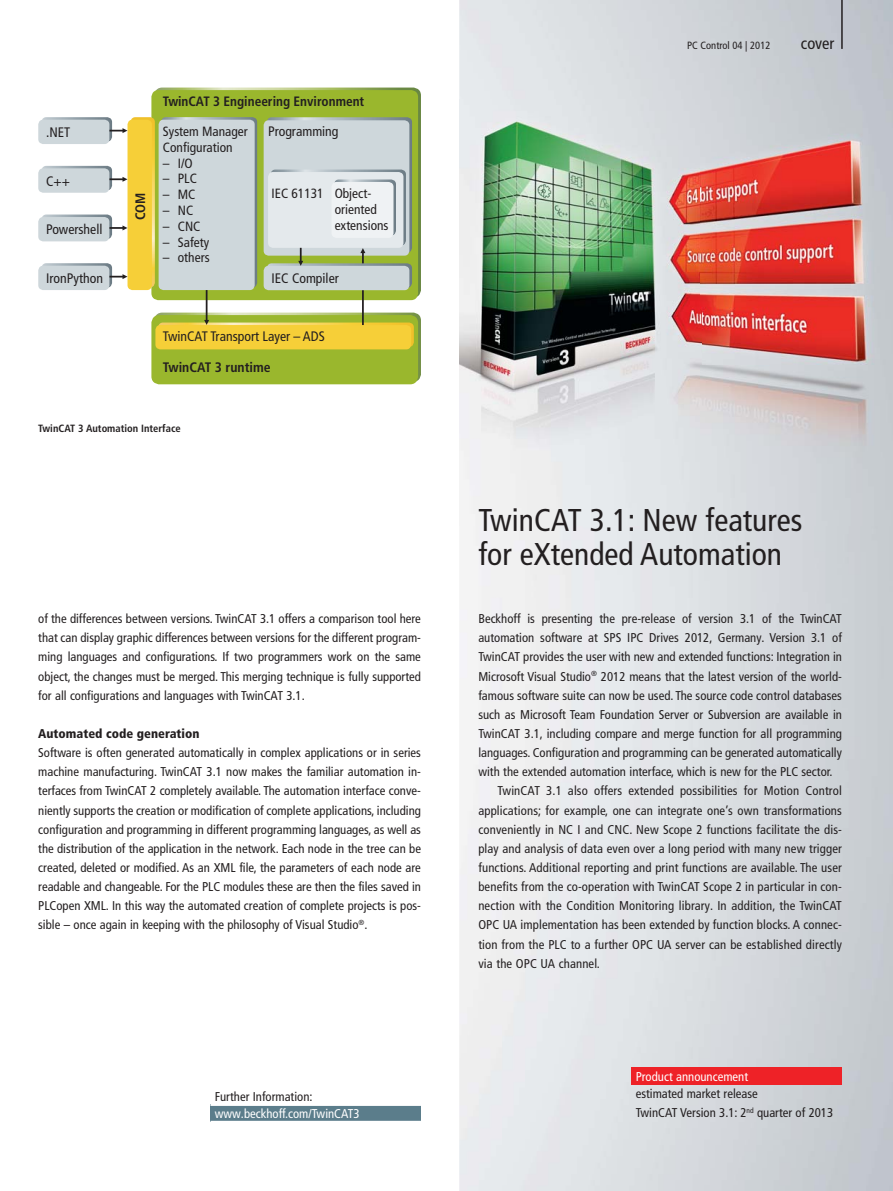
<style>
.page{position:relative;width:893px;height:1191px;background:#fff}
.page>*{position:absolute;margin:0;border:0;box-sizing:border-box;transform-origin:0 0}
.t1{font:condensed 31.5px/33.8px "Frutiger LT Pro";color:#231f20}
.t2{font:condensed 16.5px "Frutiger LT Pro";color:#231f20}
.t3{font:condensed 13.8px "Frutiger LT Pro";color:#231f20}
.t4{font:700 condensed 13.8px "Frutiger LT Pro";color:#231f20}
.t5{font:700 condensed 13.65px "Frutiger LT Pro";color:#231f20}
.t6{font:condensed 13.35px/15.8px "Frutiger LT Pro";color:#231f20}
.t7{font:condensed 12.75px/19.2px "Frutiger LT Pro";color:#231f20;text-align:justify}
.t8{font:condensed 12.75px "Frutiger LT Pro";color:#fff}
.t9{font:900 condensed 12.75px "Frutiger LT Pro";color:#231f20}
.t10{font:700 condensed 10.5px "Frutiger LT Pro";color:#231f20}
.t11{font:condensed 10.5px "Frutiger LT Pro";color:#231f20}
</style>
<div class="page">
<img style="left:459px;top:0;width:434px;height:1190px">
<img style="left:459px;top:100px;width:434px;height:425px">
<hr style="left:841px;top:0;width:2px;height:49px;background:#231f20">
<div style="left:210px;top:1104px;width:211px;height:17px;background:#5b7d8b"></div>
<hr style="left:210px;top:1103px;width:211px;height:3px;background:#fff">
<hr style="left:210px;top:1120px;width:211px;height:3px;background:#fff">
<svg style="left:154px;top:312px;width:267px;height:70px"></svg>
<div style="left:151px;top:315px;width:267px;height:69px;background:#9ab72d;border-radius:8px"></div>
<svg style="left:158px;top:322px;width:256px;height:25px"></svg>
<div style="left:155px;top:325px;width:256px;height:24px;background:#f6cf38;border-radius:5px"></div>
<div style="left:154px;top:88px;width:267px;height:209px;background:linear-gradient(to bottom,#6d8c40,#6d8c40);border-radius:8px"></div>
<div style="left:151px;top:90px;width:267px;height:210px;background:#9ab72d;border-radius:7px"></div>
<svg style="left:161px;top:117px;width:96px;height:170px"></svg>
<div style="left:159px;top:120px;width:96px;height:170px;background:#ced7db;border-radius:5px"></div>
<hr style="left:206px;top:290px;width:1px;height:32px;background:#231f20">
<svg style="left:204px;top:320px;width:5px;height:5px"></svg>
<svg style="left:267px;top:117px;width:145px;height:136px"></svg>
<div style="left:264px;top:120px;width:145px;height:136px;background:#ced7db;border-radius:5px"></div>
<svg style="left:271px;top:169px;width:135px;height:76px"></svg>
<div style="left:268px;top:172px;width:135px;height:76px;background:#e4e9ec;border-radius:5px"></div>
<svg style="left:334px;top:179px;width:62px;height:56px"></svg>
<div style="left:331px;top:182px;width:62px;height:56px;background:#eff2f4;border-radius:5px"></div>
<hr style="left:362px;top:252px;width:2px;height:73px;background:#231f20">
<svg style="left:360px;top:248px;width:5px;height:5px"></svg>
<svg style="left:267px;top:263px;width:145px;height:25px"></svg>
<div style="left:264px;top:266px;width:145px;height:24px;background:#ced7db;border-radius:5px"></div>
<svg style="left:298px;top:248px;width:5px;height:18px"></svg>
<svg style="left:130px;top:117px;width:25px;height:170px"></svg>
<div style="left:128px;top:120px;width:24px;height:170px;background:#f6cf38;border-radius:5px"></div>
<svg style="left:41px;top:117px;width:71px;height:25px"></svg>
<div style="left:38px;top:120px;width:71px;height:24px;background:#ced7db;border-radius:5px"></div>
<svg style="left:41px;top:166px;width:71px;height:24px"></svg>
<div style="left:38px;top:168px;width:71px;height:25px;background:#ced7db;border-radius:5px"></div>
<svg style="left:41px;top:214px;width:71px;height:25px"></svg>
<div style="left:38px;top:217px;width:71px;height:24px;background:#ced7db;border-radius:5px"></div>
<svg style="left:41px;top:263px;width:71px;height:24px"></svg>
<div style="left:38px;top:266px;width:71px;height:24px;background:#ced7db;border-radius:5px"></div>
<svg style="left:109px;top:128px;width:18px;height:5px"></svg>
<svg style="left:109px;top:177px;width:18px;height:5px"></svg>
<svg style="left:109px;top:225px;width:18px;height:5px"></svg>
<svg style="left:109px;top:274px;width:18px;height:5px"></svg>
<div style="left:631px;top:1067px;width:211px;height:17px;background:#ee2227"></div>
<p class="t3" style="left:46px;top:127px;width:26px">.NET</p>
<p class="t3" style="left:46px;top:176px;width:25px">C++</p>
<p class="t3" style="left:46px;top:224px;width:58px">Powershell</p>
<p class="t3" style="left:46px;top:273px;width:58px">IronPython</p>
<p class="t4" style="left:135px;top:220px;width:29px;rotate:-90deg">COM</p>
<p class="t5" style="left:163px;top:97px;width:203px">TwinCAT 3 Engineering Environment</p>
<p class="t6" style="left:163px;top:125px;width:86px">System Manager<br>Configuration</p>
<p class="t6" style="left:163px;top:157px;width:31px">– I/O</p>
<p class="t6" style="left:163px;top:172px;width:36px">– PLC</p>
<p class="t6" style="left:163px;top:188px;width:34px">– MC</p>
<p class="t6" style="left:163px;top:204px;width:32px">– NC</p>
<p class="t6" style="left:163px;top:220px;width:39px">– CNC</p>
<p class="t6" style="left:163px;top:236px;width:48px">– Safety</p>
<p class="t6" style="left:163px;top:251px;width:48px">– others</p>
<p class="t3" style="left:268px;top:127px;width:72px">Programming</p>
<p class="t6" style="left:335px;top:187px;width:55px;text-indent:-63px">IEC 61131 Object&shy;oriented extensions</p>
<p class="t3" style="left:272px;top:273px;width:69px">IEC Compiler</p>
<p class="t3" style="left:163px;top:331px;width:163px">TwinCAT Transport Layer – ADS</p>
<p class="t4" style="left:163px;top:362px;width:109px">TwinCAT 3 runtime</p>
<p class="t10" style="left:38px;top:424px;width:144px">TwinCAT 3 Automation Interface</p>
<p class="t7" style="left:38px;top:610px;width:384px">of the differences between versions. TwinCAT 3.1 offers a comparison tool here that can display graphic differences between versions for the different program&shy;ming languages and configurations. If two programmers work on the same object, the changes must be merged. This merging technique is fully supported for all configurations and languages with TwinCAT 3.1.</p>
<p class="t9" style="left:38px;top:729px;width:163px">Automated code generation</p>
<p class="t7" style="left:38px;top:744px;width:384px">Software is often generated automatically in complex applications or in series machine manufacturing. TwinCAT 3.1 now makes the familiar automation in&shy;terfaces from TwinCAT 2 completely available. The automation interface conve&shy;niently supports the creation or modification of complete applications, including configuration and programming in different programming languages, as well as the distribution of the application in the network. Each node in the tree can be created, deleted or modified. As an XML file, the parameters of each node are readable and changeable. For the PLC modules these are then the files saved in PLCopen XML. In this way the automated creation of complete projects is pos&shy;sible – once again in keeping with the philosophy of Visual Studio<sup>®</sup>.</p>
<p class="t7" style="left:215px;top:1088px;width:99px">Further Information:</p>
<p class="t8" style="left:215px;top:1109px;width:146px">www.beckhoff.com/TwinCAT3</p>
<p class="t11" style="left:687px;top:41px;width:85px">PC Control 04 | 2012</p>
<p class="t2" style="left:801px;top:37px;width:35px">cover</p>
<h1 class="t1" style="left:478px;top:507px;width:326px">TwinCAT 3.1: New features for eXtended Automation</h1>
<p class="t7" style="left:478px;top:610px;width:365px">Beckhoff is presenting the pre-release of version 3.1 of the TwinCAT</p>
<p class="t7" style="left:478px;top:629px;width:365px">automation software at SPS IPC Drives 2012, Germany. Version 3.1 of</p>
<p class="t7" style="left:478px;top:649px;width:365px">TwinCAT provides the user with new and extended functions: Integration in</p>
<p class="t7" style="left:478px;top:668px;width:365px">Microsoft Visual Studio<sup>®</sup> 2012 means that the latest version of the world-</p>
<p class="t7" style="left:478px;top:687px;width:365px">famous software suite can now be used. The source code control databases</p>
<p class="t7" style="left:478px;top:706px;width:365px">such as Microsoft Team Foundation Server or Subversion are available in</p>
<p class="t7" style="left:478px;top:725px;width:365px">TwinCAT 3.1, including compare and merge function for all programming</p>
<p class="t7" style="left:478px;top:744px;width:365px">languages. Configuration and programming can be generated automatically</p>
<p class="t7" style="left:478px;top:763px;width:356px">with the extended automation interface, which is new for the PLC sector.</p>
<p class="t7" style="left:497px;top:783px;width:346px">TwinCAT 3.1 also offers extended possibilities for Motion Control</p>
<p class="t7" style="left:478px;top:802px;width:365px">applications; for example, one can integrate one’s own transformations</p>
<p class="t7" style="left:478px;top:821px;width:365px">conveniently in NC I and CNC. New Scope 2 functions facilitate the dis-</p>
<p class="t7" style="left:478px;top:840px;width:365px">play and analysis of data even over a long period with many new trigger</p>
<p class="t7" style="left:478px;top:859px;width:365px">functions. Additional reporting and print functions are available. The user</p>
<p class="t7" style="left:478px;top:878px;width:365px">benefits from the co-operation with TwinCAT Scope 2 in particular in con-</p>
<p class="t7" style="left:478px;top:897px;width:365px">nection with the Condition Monitoring library. In addition, the TwinCAT</p>
<p class="t7" style="left:478px;top:916px;width:365px">OPC UA implementation has been extended by function blocks. A connec-</p>
<p class="t7" style="left:478px;top:936px;width:365px">tion from the PLC to a further OPC UA server can be established directly</p>
<p class="t7" style="left:478px;top:955px;width:123px">via the OPC UA channel.</p>
<p class="t8" style="left:636px;top:1071px;width:114px">Product announcement</p>
<p class="t7" style="left:636px;top:1085px;width:199px">estimated market release<br>TwinCAT Version 3.1: 2<sup>nd</sup> quarter of 2013</p>
</div>
